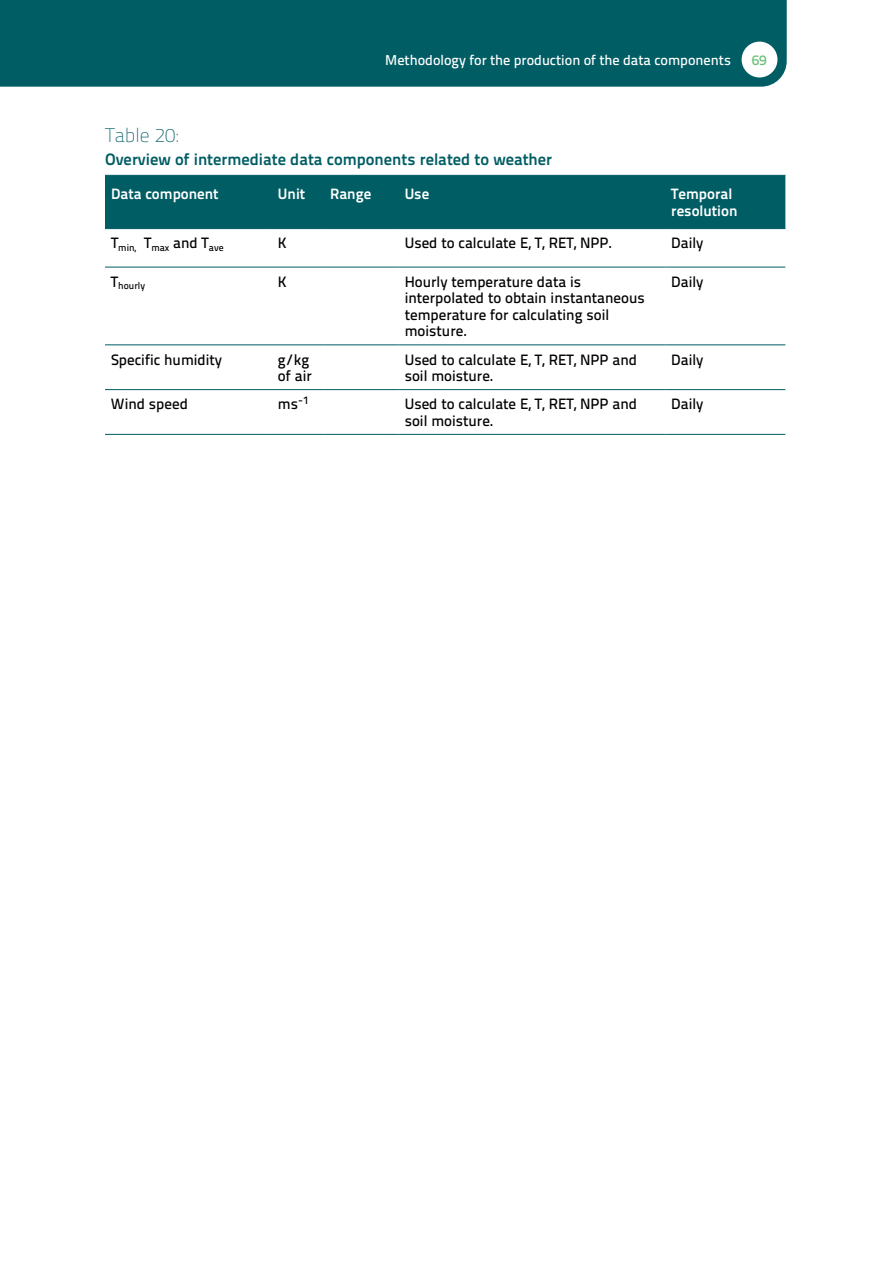
<style>
.page{position:relative;width:893px;height:1263px;background:#fff}
.page>*{position:absolute;margin:0;border:0;box-sizing:border-box;transform-origin:0 0}
.t1{font:100 19.5px "Titillium Text 22 L";color:#005d64}
.t2{font:700 16.5px "Titillium Text 22 L";color:#005d64}
.t3{font:500 15px/16.5px "Titillium Text 22 L";color:#000}
.t4{font:700 15px/16.5px "Titillium Text 22 L";color:#fff}
.t5{font:500 14.25px "Titillium Text 22 L";color:#fff}
.t6{font:500 14.25px "Titillium Text 22 L";color:#6ac17b}
.t7{font:500 9.75px "Titillium Text 22 L";color:#000}
</style>
<div class="page">
<div style="left:0;top:0;width:787px;height:87px;background:#005d64"></div>
<div style="left:742px;top:42px;width:35px;height:35px;background:#fff;border-radius:50%"></div>
<svg style="left:676px;top:345px;width:92px;height:46px"></svg>
<svg style="left:233px;top:345px;width:120px;height:89px"></svg>
<svg style="left:472px;top:345px;width:75px;height:46px"></svg>
<svg style="left:587px;top:433px;width:82px;height:1px"></svg>
<div style="left:105px;top:176px;width:680px;height:52px;background:#005d64"></div>
<hr style="left:105px;top:267px;width:167px;height:1px;background:#005d64">
<hr style="left:272px;top:267px;width:52px;height:1px;background:#005d64">
<hr style="left:324px;top:267px;width:75px;height:1px;background:#005d64">
<hr style="left:399px;top:267px;width:266px;height:1px;background:#005d64">
<hr style="left:665px;top:267px;width:120px;height:1px;background:#005d64">
<hr style="left:105px;top:344px;width:167px;height:1px;background:#005d64">
<hr style="left:272px;top:344px;width:52px;height:1px;background:#005d64">
<hr style="left:324px;top:344px;width:75px;height:1px;background:#005d64">
<hr style="left:399px;top:344px;width:266px;height:1px;background:#005d64">
<hr style="left:665px;top:344px;width:120px;height:1px;background:#005d64">
<hr style="left:105px;top:389px;width:167px;height:1px;background:#005d64">
<hr style="left:272px;top:389px;width:52px;height:1px;background:#005d64">
<hr style="left:324px;top:389px;width:75px;height:1px;background:#005d64">
<hr style="left:399px;top:389px;width:266px;height:1px;background:#005d64">
<hr style="left:665px;top:389px;width:120px;height:1px;background:#005d64">
<hr style="left:105px;top:175px;width:167px;height:1px;background:#005d64">
<hr style="left:272px;top:175px;width:52px;height:1px;background:#005d64">
<hr style="left:324px;top:175px;width:75px;height:1px;background:#005d64">
<hr style="left:399px;top:175px;width:266px;height:1px;background:#005d64">
<hr style="left:665px;top:175px;width:120px;height:1px;background:#005d64">
<hr style="left:105px;top:228px;width:167px;height:1px;background:#005d64">
<hr style="left:272px;top:228px;width:52px;height:1px;background:#005d64">
<hr style="left:324px;top:228px;width:75px;height:1px;background:#005d64">
<hr style="left:399px;top:228px;width:266px;height:1px;background:#005d64">
<hr style="left:665px;top:228px;width:120px;height:1px;background:#005d64">
<hr style="left:105px;top:434px;width:167px;height:1px;background:#005d64">
<hr style="left:272px;top:434px;width:52px;height:1px;background:#005d64">
<hr style="left:324px;top:434px;width:75px;height:1px;background:#005d64">
<hr style="left:399px;top:434px;width:266px;height:1px;background:#005d64">
<hr style="left:665px;top:434px;width:120px;height:1px;background:#005d64">
<p class="t5" style="left:385px;top:49px;width:347px">Methodology for the production of the data components</p>
<p class="t6" style="left:752px;top:49px;width:17px">69</p>
<h1 class="t1" style="left:105px;top:121px;width:75px">Table 20:</h1>
<p class="t2" style="left:105px;top:146px;width:449px">Overview of intermediate data components related to weather</p>
<p class="t4" style="left:111px;top:185px;width:109px">Data component</p>
<p class="t4" style="left:278px;top:185px;width:29px">Unit</p>
<p class="t4" style="left:330px;top:185px;width:43px">Range</p>
<p class="t4" style="left:405px;top:185px;width:26px">Use</p>
<p class="t4" style="left:671px;top:185px;width:68px">Temporal resolution</p>
<p class="t7" style="left:111px;top:240px;width:114px"><sup>T</sup>min, <sup>T</sup>max <sup>and</sup> <sup>T</sup>ave</p>
<p class="t3" style="left:278px;top:234px;width:10px">K</p>
<p class="t3" style="left:405px;top:234px;width:186px">Used to calculate E, T, RET, NPP</p>
<p class="t3" style="left:609px;top:234px;width:5px">.</p>
<p class="t3" style="left:671px;top:234px;width:34px">Daily</p>
<p class="t7" style="left:111px;top:278px;width:36px"><sup>T</sup>hourly</p>
<p class="t3" style="left:278px;top:272px;width:10px">K</p>
<p class="t3" style="left:405px;top:272px;width:242px">Hourly temperature data is interpolated to obtain instantaneous temperature for calculating soil moisture.</p>
<p class="t3" style="left:671px;top:272px;width:34px">Daily</p>
<p class="t3" style="left:111px;top:350px;width:113px">Specific humidity</p>
<p class="t3" style="left:278px;top:350px;width:35px">g/kg of air</p>
<p class="t3" style="left:405px;top:350px;width:186px">Used to calculate E, T, RET, NPP</p>
<p class="t3" style="left:612px;top:350px;width:26px">and</p>
<p class="t3" style="left:671px;top:350px;width:34px">Daily</p>
<p class="t3" style="left:405px;top:367px;width:90px">soil moisture.</p>
<p class="t3" style="left:111px;top:395px;width:78px">Wind speed</p>
<p class="t3" style="left:278px;top:395px;width:33px">ms<sup>-1</sup></p>
<p class="t3" style="left:405px;top:395px;width:186px">Used to calculate E, T, RET, NPP</p>
<p class="t3" style="left:612px;top:395px;width:26px">and</p>
<p class="t3" style="left:405px;top:411px;width:90px">soil moisture.</p>
<p class="t3" style="left:671px;top:395px;width:34px">Daily</p>
</div>
